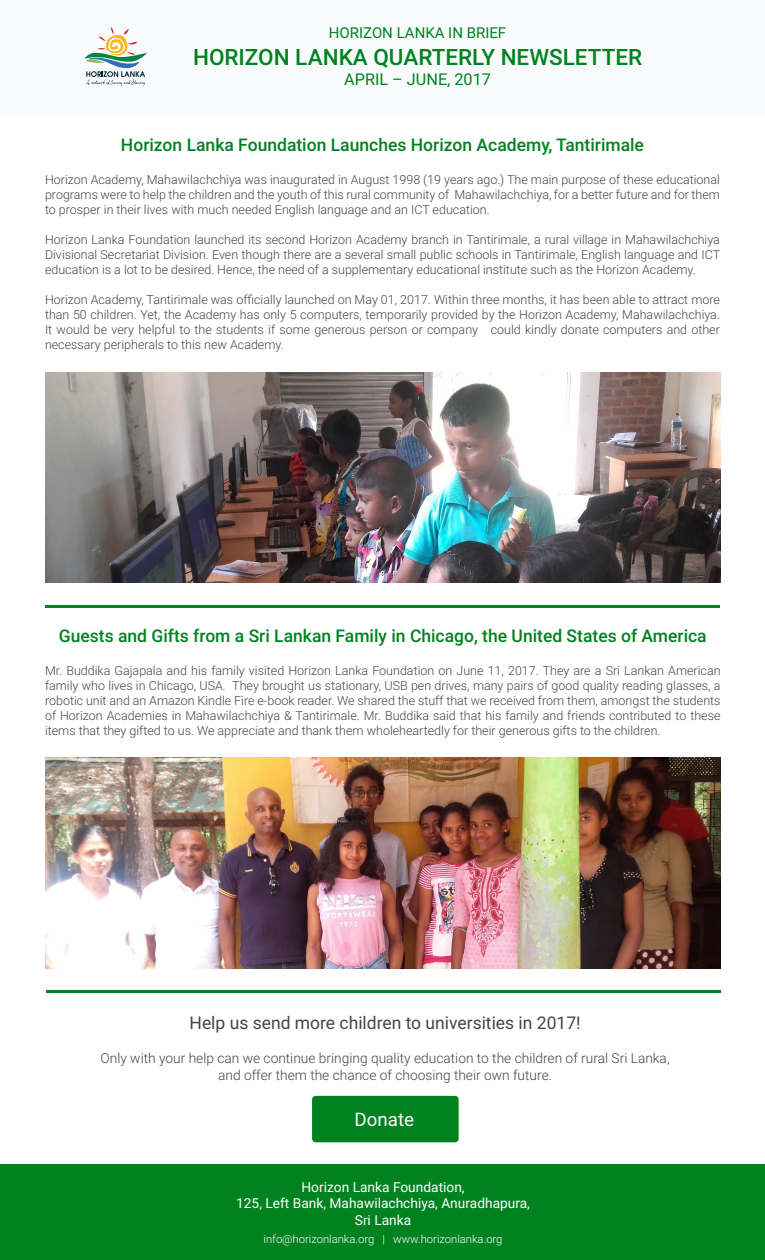
<style>
.page{position:relative;width:765px;height:1260px;background:#fff}
.page>*{position:absolute;margin:0;border:0;box-sizing:border-box;transform-origin:0 0}
.t1{font:500 22.5px "Roboto";color:#008220}
.t2{font:18.75px "Roboto";color:#fff}
.t3{font:500 17.5px "Roboto";color:#008220}
.t4{font:17.5px "Roboto";color:#444}
.t5{font:16.25px "Roboto";color:#008220}
.t6{font:15px "Roboto";color:#008220}
.t7{font:300 13.75px/16.5px "Roboto";color:#444;text-align:center}
.t8{font:13.75px/16.5px "Roboto";color:#fff;text-align:center}
.t9{font:300 12.5px/15px "Roboto";color:#444;text-align:justify}
.t10{font:300 11.25px "Roboto";color:#fff}
</style>
<div class="page">
<div style="left:0;top:1164px;width:765px;height:96px;background:#008220"></div>
<div style="left:312px;top:1096px;width:147px;height:46px;background:#008220;border-radius:4px"></div>
<hr style="left:46px;top:991px;width:675px;height:2px;background:#008220">
<hr style="left:45px;top:605px;width:675px;height:3px;background:#008220">
<img style="left:46px;top:758px;width:675px;height:210px">
<img style="left:45px;top:372px;width:675px;height:211px">
<div style="left:0;top:0;width:765px;height:115px;background:#f9fafc"></div>
<svg style="left:84px;top:27px;width:63px;height:59px"></svg>
<p class="t6" style="left:329px;top:22px;width:179px">HORIZON LANKA IN BRIEF</p>
<h1 class="t1" style="left:193px;top:41px;width:451px">HORIZON LANKA QUARTERLY NEWSLETTER</h1>
<h3 class="t5" style="left:344px;top:67px;width:148px">APRIL – JUNE, 2017</h3>
<h3 class="t3" style="left:121px;top:133px;width:525px">Horizon Lanka Foundation Launches Horizon Academy, Tantirimale</h3>
<p class="t9" style="left:45px;top:172px;width:677px">Horizon Academy, Mahawilachchiya was inaugurated in August 1998 (19 years ago.) The main purpose of these educational programs were to help the children and the youth of this rural community of Mahawilachchiya, for a better future and for them to prosper in their lives with much needed English language and an ICT education.</p>
<p class="t9" style="left:45px;top:232px;width:677px">Horizon Lanka Foundation launched its second Horizon Academy branch in Tantirimale, a rural village in Mahawilachchiya Divisional Secretariat Division. Even though there are a several small public schools in Tantirimale, English language and ICT education is a lot to be desired. Hence, the need of a supplementary educational institute such as the Horizon Academy.</p>
<p class="t9" style="left:45px;top:292px;width:676px">Horizon Academy, Tantirimale was officially launched on May 01, 2017. Within three months, it has been able to attract more than 50 children. Yet, the Academy has only 5 computers, temporarily provided by the Horizon Academy, Mahawilachchiya.<br>It would be very helpful to the students if some generous person or company could kindly donate computers and other necessary peripherals to this new Academy.</p>
<h3 class="t3" style="left:59px;top:623px;width:649px">Guests and Gifts from a Sri Lankan Family in Chicago, the United States of America</h3>
<p class="t9" style="left:45px;top:662px;width:677px">Mr. Buddika Gajapala and his family visited Horizon Lanka Foundation on June 11, 2017. They are a Sri Lankan American family who lives in Chicago, USA. They brought us stationary, USB pen drives, many pairs of good quality reading glasses, a robotic unit and an Amazon Kindle Fire e-book reader. We shared the stuff that we received from them, amongst the students of Horizon Academies in Mahawilachchiya &amp; Tantirimale. Mr. Buddika said that his family and friends contributed to these items that they gifted to us. We appreciate and thank them wholeheartedly for their generous gifts to the children.</p>
<h3 class="t4" style="left:190px;top:1010px;width:393px">Help us send more children to universities in 2017!</h3>
<p class="t7" style="left:101px;top:1050px;width:571px">Only with your help can we continue bringing quality education to the children of rural Sri Lanka, and offer them the chance of choosing their own future.</p>
<h2 class="t2" style="left:355px;top:1106px;width:61px">Donate</h2>
<p class="t8" style="left:236px;top:1178px;width:295px">Horizon Lanka Foundation,<br>125, Left Bank, Mahawilachchiya, Anuradhapura,<br>Sri Lanka</p>
<p class="t10" style="left:264px;top:1231px;width:240px">info@horizonlanka.org | www.horizonlanka.org</p>
</div>
